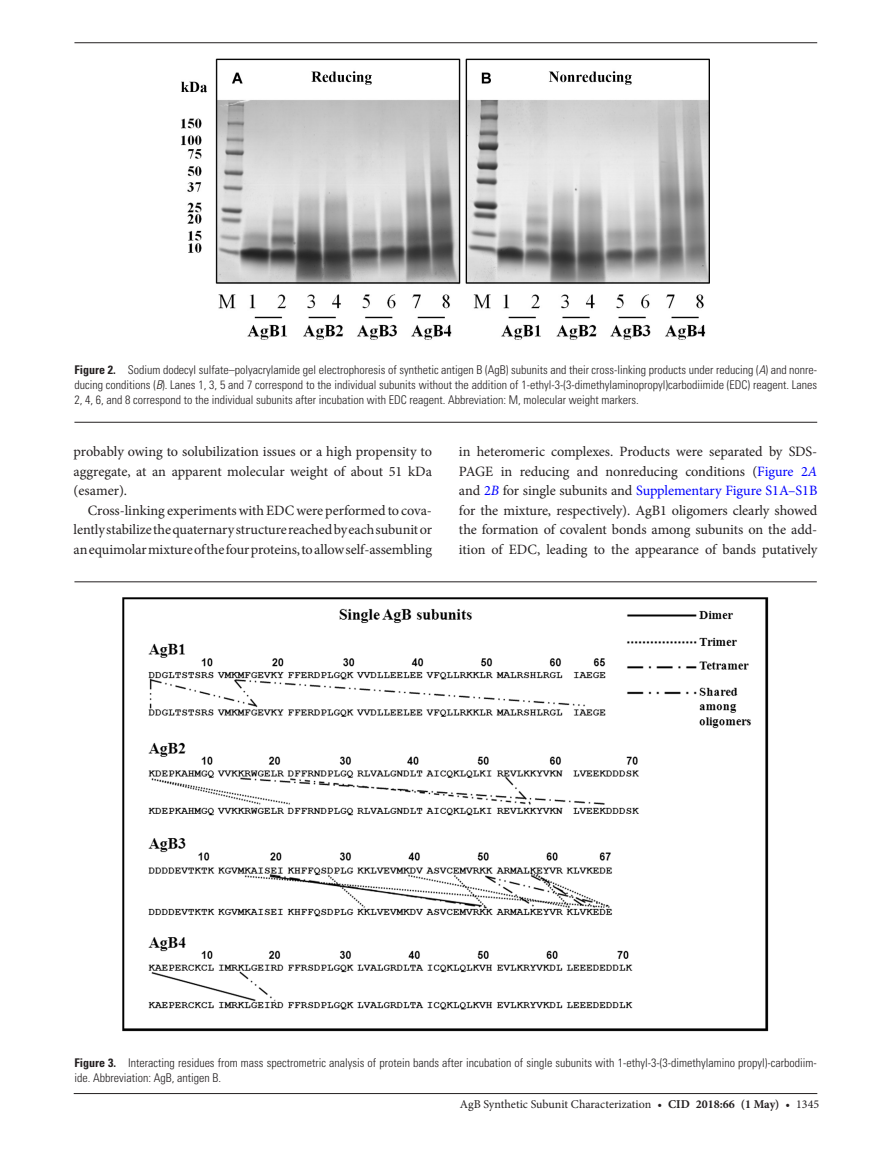
<style>
.page{position:relative;width:891px;height:1174px;background:#fff}
.page>*{position:absolute;margin:0;border:0;box-sizing:border-box;transform-origin:0 0}
.t1{font:14.25px/19.5px "Minion Pro";letter-spacing:-.01em;color:#231f20;text-align:justify}
.t2{font:300 condensed 12px/15px "Univers LT Std";color:#231f20}
.t3{font:12px "Minion Pro";color:#231f20}
.s1{font-weight:700}
.s2{font-style:italic}
.s3{color:#00f}
.s4{font-style:italic;color:#00f}
</style>
<div class="page">
<hr style="left:74px;top:1093px;width:743px;height:1px;background:#231f20">
<hr style="left:74px;top:581px;width:743px;height:1px;background:#231f20">
<img style="left:122px;top:597px;width:647px;height:435px">
<hr style="left:74px;top:42px;width:743px;height:1px;background:#231f20">
<hr style="left:74px;top:422px;width:743px;height:1px;background:#231f20">
<img style="left:181px;top:59px;width:529px;height:281px">
<p class="t2" style="left:74px;top:362px;width:744px;text-align:justify"><span class="s1">Figure 2.</span> Sodium dodecyl sulfate–polyacrylamide gel electrophoresis of synthetic antigen B (AgB) subunits and their cross-linking products under reducing (<span class="s2">A</span>) and nonre&shy;ducing conditions (<span class="s2">B</span>). Lanes 1, 3, 5 and 7 correspond to the individual subunits without the addition of 1-ethyl-3-(3-dimethylaminopropyl)carbodiimide (EDC) reagent. Lanes 2, 4, 6, and 8 correspond to the individual subunits after incubation with EDC reagent. Abbreviation: M, molecular weight markers.</p>
<p class="t1" style="left:74px;top:442px;width:360px">probably owing to solubilization issues or a high propensity to aggregate, at an apparent molecular weight of about 51 kDa (esamer).</p>
<p class="t1" style="left:74px;top:500px;width:360px;text-indent:14px">Cross-linking experiments with EDC were performed to cova&shy;lently stabilize the quaternary structure reached by each subunit or an equimolar mixture of the four proteins, to allow self-assembling</p>
<p class="t1" style="left:459px;top:442px;width:360px">in heteromeric complexes. Products were separated by SDS-PAGE in reducing and nonreducing conditions (<span class="s3">Figure 2</span><span class="s4">A </span>and <span class="s3">2</span><span class="s4">B</span> for single subunits and <span class="s3">Supplementary Figure S1A–S1B </span>for the mixture, respectively). AgB1 oligomers clearly showed the formation of covalent bonds among subunits on the add&shy;ition of EDC, leading to the appearance of bands putatively</p>
<p class="t2" style="left:74px;top:1055px;width:744px"><span class="s1">Figure 3.</span> Interacting residues from mass spectrometric analysis of protein bands after incubation of single subunits with 1-ethyl-3-(3-dimethylamino propyl)-carbodiim&shy;ide. Abbreviation: AgB, antigen B.</p>
<p class="t3" style="left:460px;top:1096px;width:361px">AgB Synthetic Subunit Characterization • <span class="s1">CID 2018:66 (1 May)</span> • 1345</p>
</div>
